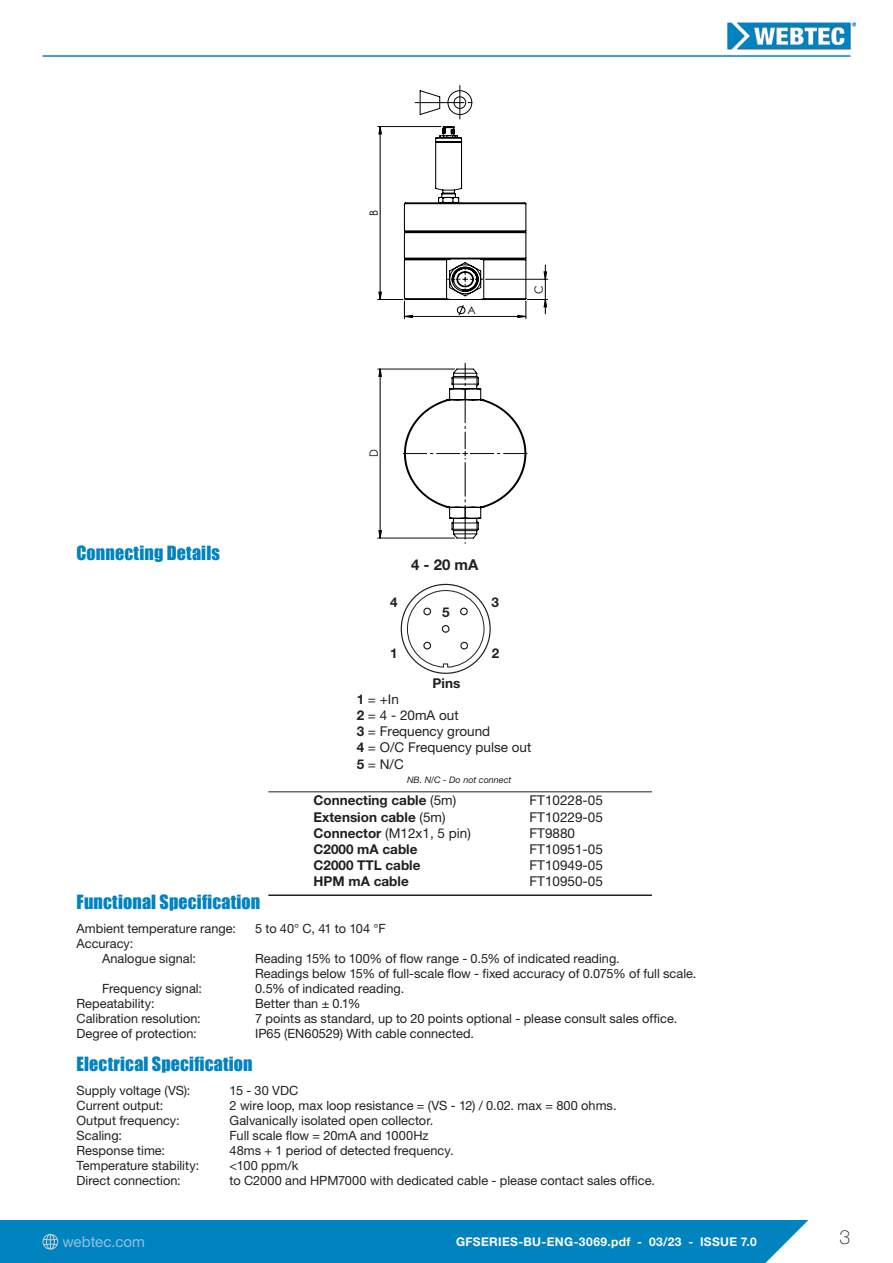
<style>
.page{position:relative;width:893px;height:1263px;background:#fff}
.page>*{position:absolute;margin:0;border:0;box-sizing:border-box;transform-origin:0 0}
.t1{font:100 19.5px "Helvetica Neue LT Std";color:#231f20}
.Specifications_headi{font:18px "Impact";letter-spacing:.01em;color:#0083bf}
.t2{font:15px "Helvetica Neue LT Std";letter-spacing:.005em;color:#94bee0}
.t3{font:700 15px "Helvetica Neue LT Std";color:#231f20}
.t4{font:13.5px "Helvetica Neue LT Std";color:#231f20}
.t5{font:700 13.5px "Helvetica Neue LT Std";color:#231f20}
.Specifications_text{font:12.75px "Helvetica Neue LT Std";color:#231f20}
.t6{font:700 12px "Helvetica Neue LT Std";letter-spacing:.03em;color:#fff}
.t7{font:11.4px "Century Gothic";color:#000;scale:.93 1}
.t8{font:10.5px "Century Gothic";color:#000;scale:1.08 1}
.t9{font:italic 9px "Helvetica Neue LT Std";color:#231f20}
.s1{font-weight:700}
.s2{font-weight:400}
</style>
<div class="page">
<img style="left:727px;top:22px;width:130px;height:28px">
<hr style="left:43px;top:55px;width:807px;height:2px;background:#0083bf">
<div style="left:0;top:1220px;width:893px;height:43px;background:#0083bf"></div>
<svg style="left:765px;top:1220px;width:128px;height:43px"></svg>
<svg style="left:43px;top:1234px;width:15px;height:15px"></svg>
<hr style="left:378px;top:369px;width:77px;height:1px;background:#000">
<hr style="left:378px;top:538px;width:77px;height:1px;background:#000">
<svg style="left:403px;top:363px;width:124px;height:181px"></svg>
<svg style="left:378px;top:369px;width:4px;height:169px"></svg>
<svg style="left:378px;top:126px;width:170px;height:193px"></svg>
<svg style="left:415px;top:85px;width:58px;height:34px"></svg>
<hr style="left:268px;top:791px;width:384px;height:1px;background:#231f20">
<hr style="left:268px;top:894px;width:384px;height:2px;background:#231f20">
<div style="left:407px;top:590px;width:77px;height:77px;border:1px solid #231f20;border-radius:38px"></div>
<svg style="left:423px;top:607px;width:46px;height:43px"></svg>
<p class="Specifications_headi" style="left:77px;top:539px;width:145px">Connecting Details</p>
<p class="t7" style="left:366px;top:216px;width:8px;rotate:-90deg">B</p>
<p class="t8" style="left:467px;top:303px;width:9px">A</p>
<p class="t7" style="left:531px;top:294px;width:11px;rotate:-90deg">C</p>
<p class="t7" style="left:366px;top:457px;width:10px;rotate:-90deg">D</p>
<p class="t3" style="left:411px;top:555px;width:69px">4 - 20 mA</p>
<p class="t5" style="left:390px;top:593px;width:9px">4</p>
<p class="t5" style="left:491px;top:593px;width:9px">3</p>
<p class="t5" style="left:442px;top:604px;width:9px">5</p>
<p class="t5" style="left:390px;top:644px;width:9px">1</p>
<p class="t5" style="left:492px;top:644px;width:9px">2</p>
<p class="t5" style="left:433px;top:674px;width:29px">Pins</p>
<p class="t4" style="left:357px;top:691px;width:44px"><span class="s1">1</span> = +In</p>
<p class="t4" style="left:357px;top:707px;width:103px"><span class="s1">2</span> = 4 - 20mA out</p>
<p class="t4" style="left:357px;top:723px;width:135px"><span class="s1">3</span> = Frequency ground</p>
<p class="t4" style="left:357px;top:739px;width:176px"><span class="s1">4</span> = O/C Frequency pulse out</p>
<p class="t4" style="left:357px;top:756px;width:49px"><span class="s1">5</span> = N/C</p>
<p class="t9" style="left:407px;top:774px;width:106px">NB. N/C - Do not connect</p>
<p class="t5" style="left:314px;top:792px;width:144px">Connecting cable <span class="s2">(5m)</span></p>
<p class="t4" style="left:530px;top:792px;width:75px">FT10228-05</p>
<p class="t5" style="left:314px;top:808px;width:133px">Extension cable <span class="s2">(5m)</span></p>
<p class="t4" style="left:530px;top:809px;width:75px">FT10229-05</p>
<p class="t4" style="left:314px;top:825px;width:159px"><span class="s1">Connector</span> (M12x1, 5 pin)</p>
<p class="t4" style="left:530px;top:825px;width:47px">FT9880</p>
<p class="t5" style="left:314px;top:841px;width:105px">C2000 mA cable</p>
<p class="t4" style="left:530px;top:841px;width:75px">FT10951-05</p>
<p class="t5" style="left:314px;top:857px;width:109px">C2000 TTL cable</p>
<p class="t4" style="left:530px;top:857px;width:75px">FT10949-05</p>
<p class="t5" style="left:314px;top:873px;width:97px">HPM mA cable</p>
<p class="t4" style="left:530px;top:873px;width:75px">FT10950-05</p>
<p class="Specifications_headi" style="left:77px;top:888px;width:185px">Functional Specification</p>
<p class="Specifications_text" style="left:77px;top:921px;width:161px">Ambient temperature range:</p>
<p class="Specifications_text" style="left:255px;top:921px;width:132px">5 to 40° C, 41 to 104 °F</p>
<p class="Specifications_text" style="left:77px;top:936px;width:58px">Accuracy:</p>
<p class="Specifications_text" style="left:102px;top:951px;width:95px">Analogue signal:</p>
<p class="Specifications_text" style="left:255px;top:951px;width:366px">Reading 15% to 100% of flow range - 0.5% of indicated reading.</p>
<p class="Specifications_text" style="left:255px;top:966px;width:443px">Readings below 15% of full-scale flow - fixed accuracy of 0.075% of full scale.</p>
<p class="Specifications_text" style="left:102px;top:981px;width:102px">Frequency signal:</p>
<p class="Specifications_text" style="left:255px;top:981px;width:151px">0.5% of indicated reading.</p>
<p class="Specifications_text" style="left:77px;top:996px;width:80px">Repeatability:</p>
<p class="Specifications_text" style="left:255px;top:996px;width:107px">Better than ± 0.1%</p>
<p class="Specifications_text" style="left:77px;top:1011px;width:126px">Calibration resolution:</p>
<p class="Specifications_text" style="left:255px;top:1011px;width:424px">7 points as standard, up to 20 points optional - please consult sales office.</p>
<p class="Specifications_text" style="left:77px;top:1026px;width:122px">Degree of protection:</p>
<p class="Specifications_text" style="left:255px;top:1026px;width:220px">IP65 (EN60529) With cable connected.</p>
<p class="Specifications_headi" style="left:77px;top:1050px;width:178px">Electrical Specification</p>
<p class="Specifications_text" style="left:77px;top:1083px;width:115px">Supply voltage (VS):</p>
<p class="Specifications_text" style="left:230px;top:1083px;width:70px">15 - 30 VDC</p>
<p class="Specifications_text" style="left:77px;top:1098px;width:88px">Current output:</p>
<p class="Specifications_text" style="left:230px;top:1098px;width:388px">2 wire loop, max loop resistance = (VS - 12) / 0.02. max = 800 ohms.</p>
<p class="Specifications_text" style="left:77px;top:1113px;width:105px">Output frequency:</p>
<p class="Specifications_text" style="left:230px;top:1113px;width:205px">Galvanically isolated open collector.</p>
<p class="Specifications_text" style="left:77px;top:1128px;width:47px">Scaling:</p>
<p class="Specifications_text" style="left:230px;top:1128px;width:200px">Full scale flow = 20mA and 1000Hz</p>
<p class="Specifications_text" style="left:77px;top:1143px;width:90px">Response time:</p>
<p class="Specifications_text" style="left:230px;top:1143px;width:225px">48ms + 1 period of detected frequency.</p>
<p class="Specifications_text" style="left:77px;top:1158px;width:124px">Temperature stability:</p>
<p class="Specifications_text" style="left:230px;top:1158px;width:70px">&lt;100 ppm/k</p>
<p class="Specifications_text" style="left:77px;top:1173px;width:106px">Direct connection:</p>
<p class="Specifications_text" style="left:230px;top:1173px;width:427px">to C2000 and HPM7000 with dedicated cable - please contact sales office.</p>
<p class="t2" style="left:62px;top:1232px;width:84px">webtec.com</p>
<p class="t6" style="left:456px;top:1234px;width:302px">GFSERIES-BU-ENG-3069.pdf - 03/23 - ISSUE 7.0</p>
<h1 class="t1" style="left:840px;top:1225px;width:12px">3</h1>
</div>
